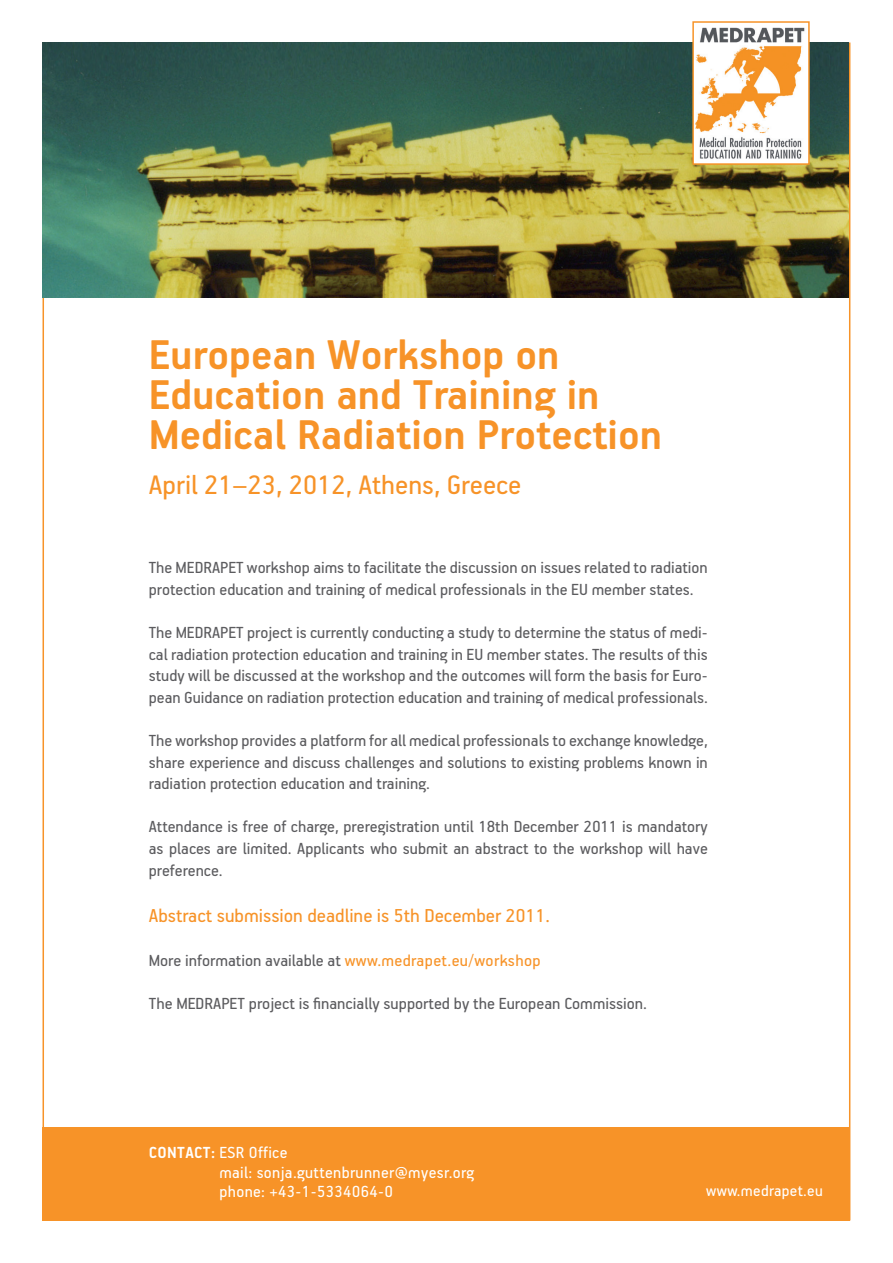
<style>
.page{position:relative;width:893px;height:1263px;background:#fff}
.page>*{position:absolute;margin:0;border:0;box-sizing:border-box;transform-origin:0 0}
.t1{font:700 46.65px/40px "PF Handbook Pro";color:#f79328}
.t2{font:30px "PF Handbook Pro";color:#f79328}
.t3{font:21px "PF Handbook Pro";color:#f79328}
.t4{font:18px/21.6px "PF Handbook Pro";color:#5c5c5f;text-align:justify}
.t5{font:18px/19.5px "PF Handbook Pro";letter-spacing:.02em;color:#fff}
.t6{font:17.4px "PF Handbook Pro";letter-spacing:.02em;color:#fff}
.s1{color:#f79328}
.s2{font-weight:700}
</style>
<div class="page">
<div style="left:43px;top:1127px;width:807px;height:93px;background:#f79328"></div>
<img style="left:43px;top:43px;width:806px;height:255px">
<svg style="left:692px;top:21px;width:118px;height:145px"></svg>
<h1 class="t1" style="left:149px;top:333px;width:515px">European Workshop on<br>Education and Training in<br>Medical Radiation Protection</h1>
<h2 class="t2" style="left:149px;top:466px;width:374px">April 21–23, 2012, Athens, Greece</h2>
<p class="t4" style="left:149px;top:556px;width:560px">The MEDRAPET workshop aims to facilitate the discussion on issues related to radiation protection education and training of medical professionals in the EU member states.</p>
<p class="t4" style="left:149px;top:621px;width:561px">The MEDRAPET project is currently conducting a study to determine the status of medi&shy;cal radiation protection education and training in EU member states. The results of this study will be discussed at the workshop and the outcomes will form the basis for Euro&shy;pean Guidance on radiation protection education and training of medical professionals.</p>
<p class="t4" style="left:149px;top:729px;width:560px">The workshop provides a platform for all medical professionals to exchange knowledge, share experience and discuss challenges and solutions to existing problems known in radiation protection education and training.</p>
<p class="t4" style="left:149px;top:815px;width:560px">Attendance is free of charge, preregistration until 18th December 2011 is mandatory as places are limited. Applicants who submit an abstract to the workshop will have preference.</p>
<p class="t3" style="left:149px;top:903px;width:403px">Abstract submission deadline is 5th December 2011.</p>
<p class="t4" style="left:149px;top:949px;width:393px">More information available at <span class="s1">www.medrapet.eu/workshop</span></p>
<p class="t4" style="left:149px;top:992px;width:500px">The MEDRAPET project is financially supported by the European Commission.</p>
<p class="t5" style="left:219px;top:1142px;width:256px;text-indent:-71px"><span class="s2">CONTACT:</span> ESR Office<br>mail: sonja.guttenbrunner@myesr.org phone: +43-1-5334064-0</p>
<p class="t6" style="left:706px;top:1180px;width:118px">www.medrapet.eu</p>
</div>
